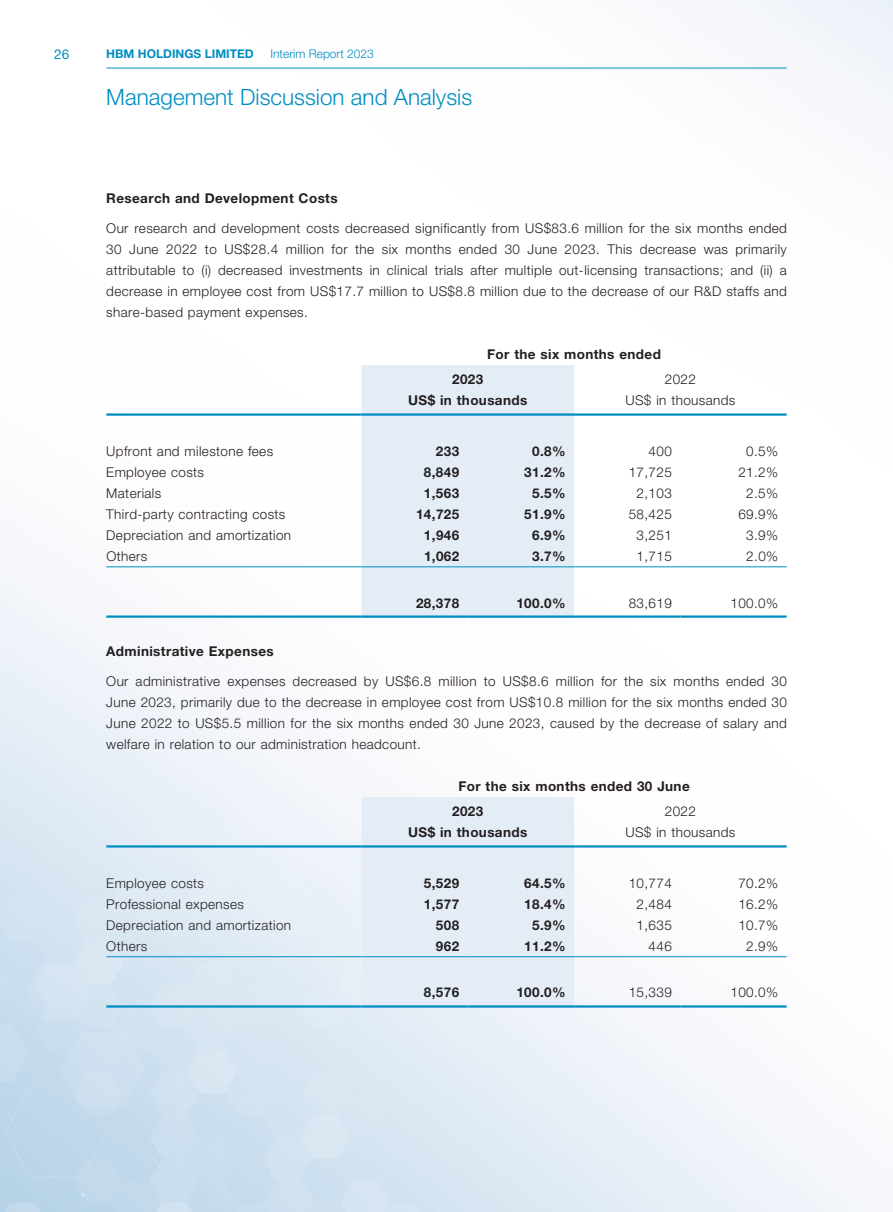
<style>
.page{position:relative;width:893px;height:1212px;background:#fff}
.page>*{position:absolute;margin:0;border:0;box-sizing:border-box;transform-origin:0 0}
.t1{font:300 22.5px "Helvetica Neue LT Std";color:#008ec1}
.t2{font:300 13.5px/21px "Helvetica Neue LT Std";letter-spacing:.03em;color:#231f20;text-align:justify}
.t3{font:700 13.5px/25.5px "Helvetica Neue LT Std";letter-spacing:.03em;color:#231f20}
.t4{font:13.5px "Helvetica Neue LT Std";color:#008ec1}
.t5{font:700 12px "Helvetica Neue LT Std";color:#008ec1}
.t6{font:300 12px "Helvetica Neue LT Std";color:#008ec1}
</style>
<div class="page">
<img style="left:0;top:0;width:893px;height:1212px">
<hr style="left:106px;top:68px;width:681px;height:1px;background:#008ec1">
<div style="left:361px;top:365px;width:213px;height:250px;background:#e4edf6"></div>
<hr style="left:106px;top:413px;width:255px;height:3px;background:#008ec1">
<hr style="left:361px;top:413px;width:213px;height:3px;background:#008ec1">
<hr style="left:574px;top:413px;width:213px;height:3px;background:#008ec1">
<hr style="left:106px;top:566px;width:255px;height:1px;background:#008ec1">
<hr style="left:361px;top:566px;width:107px;height:1px;background:#008ec1">
<hr style="left:468px;top:566px;width:106px;height:1px;background:#008ec1">
<hr style="left:574px;top:566px;width:106px;height:1px;background:#008ec1">
<hr style="left:680px;top:566px;width:107px;height:1px;background:#008ec1">
<hr style="left:106px;top:615px;width:255px;height:3px;background:#008ec1">
<hr style="left:361px;top:615px;width:107px;height:3px;background:#008ec1">
<hr style="left:468px;top:615px;width:106px;height:3px;background:#008ec1">
<hr style="left:574px;top:615px;width:106px;height:3px;background:#008ec1">
<hr style="left:680px;top:615px;width:107px;height:3px;background:#008ec1">
<div style="left:361px;top:797px;width:213px;height:208px;background:#e4edf6"></div>
<hr style="left:106px;top:845px;width:255px;height:2px;background:#008ec1">
<hr style="left:361px;top:845px;width:213px;height:2px;background:#008ec1">
<hr style="left:574px;top:845px;width:213px;height:2px;background:#008ec1">
<hr style="left:106px;top:956px;width:255px;height:1px;background:#008ec1">
<hr style="left:361px;top:956px;width:107px;height:1px;background:#008ec1">
<hr style="left:468px;top:956px;width:106px;height:1px;background:#008ec1">
<hr style="left:574px;top:956px;width:106px;height:1px;background:#008ec1">
<hr style="left:680px;top:956px;width:107px;height:1px;background:#008ec1">
<hr style="left:106px;top:1005px;width:255px;height:2px;background:#008ec1">
<hr style="left:361px;top:1005px;width:107px;height:2px;background:#008ec1">
<hr style="left:468px;top:1005px;width:106px;height:2px;background:#008ec1">
<hr style="left:574px;top:1005px;width:106px;height:2px;background:#008ec1">
<hr style="left:680px;top:1005px;width:107px;height:2px;background:#008ec1">
<p class="t4" style="left:54px;top:46px;width:17px">26</p>
<p class="t5" style="left:106px;top:47px;width:149px">HBM HOLDINGS LIMITED</p>
<p class="t6" style="left:271px;top:47px;width:105px">Interim Report 2023</p>
<h1 class="t1" style="left:106px;top:83px;width:367px">Management Discussion and Analysis</h1>
<p class="t3" style="left:106px;top:186px;width:233px">Research and Development Costs</p>
<p class="t2" style="left:106px;top:217px;width:682px">Our research and development costs decreased significantly from US$83.6 million for the six months ended 30 June 2022 to US$28.4 million for the six months ended 30 June 2023. This decrease was primarily attributable to (i) decreased investments in clinical trials after multiple out-licensing transactions; and (ii) a decrease in employee cost from US$17.7 million to US$8.8 million due to the decrease of our R&amp;D staffs and share-based payment expenses.</p>
<p class="t3" style="left:487px;top:341px;width:175px">For the six months ended</p>
<p class="t3" style="left:452px;top:367px;width:33px">2023</p>
<p class="t2" style="left:665px;top:369px;width:33px">2022</p>
<p class="t3" style="left:408px;top:388px;width:121px">US$ in thousands</p>
<p class="t2" style="left:625px;top:390px;width:111px">US$ in thousands</p>
<p class="t2" style="left:106px;top:440px;width:168px">Upfront and milestone fees</p>
<p class="t3" style="left:436px;top:438px;width:25px">233</p>
<p class="t3" style="left:532px;top:438px;width:35px">0.8%</p>
<p class="t2" style="left:649px;top:440px;width:25px">400</p>
<p class="t2" style="left:746px;top:440px;width:33px">0.5%</p>
<p class="t2" style="left:106px;top:461px;width:99px">Employee costs</p>
<p class="t3" style="left:424px;top:459px;width:37px">8,849</p>
<p class="t3" style="left:524px;top:459px;width:43px">31.2%</p>
<p class="t2" style="left:629px;top:461px;width:45px">17,725</p>
<p class="t2" style="left:738px;top:461px;width:41px">21.2%</p>
<p class="t2" style="left:106px;top:482px;width:57px">Materials</p>
<p class="t3" style="left:424px;top:480px;width:37px">1,563</p>
<p class="t3" style="left:532px;top:480px;width:35px">5.5%</p>
<p class="t2" style="left:637px;top:482px;width:37px">2,103</p>
<p class="t2" style="left:746px;top:482px;width:33px">2.5%</p>
<p class="t2" style="left:106px;top:503px;width:181px">Third-party contracting costs</p>
<p class="t3" style="left:416px;top:501px;width:45px">14,725</p>
<p class="t3" style="left:524px;top:501px;width:43px">51.9%</p>
<p class="t2" style="left:629px;top:503px;width:45px">58,425</p>
<p class="t2" style="left:738px;top:503px;width:41px">69.9%</p>
<p class="t2" style="left:106px;top:524px;width:186px">Depreciation and amortization</p>
<p class="t3" style="left:424px;top:522px;width:37px">1,946</p>
<p class="t3" style="left:532px;top:522px;width:35px">6.9%</p>
<p class="t2" style="left:637px;top:524px;width:37px">3,251</p>
<p class="t2" style="left:746px;top:524px;width:33px">3.9%</p>
<p class="t2" style="left:106px;top:545px;width:42px">Others</p>
<p class="t3" style="left:424px;top:543px;width:37px">1,062</p>
<p class="t3" style="left:532px;top:543px;width:35px">3.7%</p>
<p class="t2" style="left:637px;top:545px;width:37px">1,715</p>
<p class="t2" style="left:746px;top:545px;width:33px">2.0%</p>
<p class="t3" style="left:416px;top:590px;width:45px">28,378</p>
<p class="t3" style="left:516px;top:590px;width:51px">100.0%</p>
<p class="t2" style="left:629px;top:592px;width:45px">83,619</p>
<p class="t2" style="left:730px;top:592px;width:49px">100.0%</p>
<p class="t3" style="left:106px;top:638px;width:169px">Administrative Expenses</p>
<p class="t2" style="left:106px;top:670px;width:682px">Our administrative expenses decreased by US$6.8 million to US$8.6 million for the six months ended 30<br>June 2023, primarily due to the decrease in employee cost from US$10.8 million for the six months ended 30<br>June 2022 to US$5.5 million for the six months ended 30 June 2023, caused by the decrease of salary and welfare in relation to our administration headcount.</p>
<p class="t3" style="left:452px;top:773px;width:239px;text-indent:6px">For the six months ended 30 June<br>2023</p>
<p class="t2" style="left:665px;top:801px;width:33px">2022</p>
<p class="t3" style="left:408px;top:819px;width:121px">US$ in thousands</p>
<p class="t2" style="left:625px;top:822px;width:111px">US$ in thousands</p>
<p class="t2" style="left:106px;top:872px;width:99px">Employee costs</p>
<p class="t3" style="left:424px;top:870px;width:37px">5,529</p>
<p class="t3" style="left:524px;top:870px;width:43px">64.5%</p>
<p class="t2" style="left:629px;top:872px;width:45px">10,774</p>
<p class="t2" style="left:738px;top:872px;width:41px">70.2%</p>
<p class="t2" style="left:106px;top:893px;width:139px">Professional expenses</p>
<p class="t3" style="left:424px;top:891px;width:37px">1,577</p>
<p class="t3" style="left:524px;top:891px;width:43px">18.4%</p>
<p class="t2" style="left:637px;top:893px;width:37px">2,484</p>
<p class="t2" style="left:738px;top:893px;width:41px">16.2%</p>
<p class="t2" style="left:106px;top:914px;width:186px">Depreciation and amortization</p>
<p class="t3" style="left:436px;top:912px;width:25px">508</p>
<p class="t3" style="left:532px;top:912px;width:35px">5.9%</p>
<p class="t2" style="left:637px;top:914px;width:37px">1,635</p>
<p class="t2" style="left:738px;top:914px;width:41px">10.7%</p>
<p class="t2" style="left:106px;top:935px;width:42px">Others</p>
<p class="t3" style="left:436px;top:933px;width:25px">962</p>
<p class="t3" style="left:524px;top:933px;width:43px">11.2%</p>
<p class="t2" style="left:649px;top:935px;width:25px">446</p>
<p class="t2" style="left:746px;top:935px;width:33px">2.9%</p>
<p class="t3" style="left:424px;top:979px;width:37px">8,576</p>
<p class="t3" style="left:516px;top:979px;width:51px">100.0%</p>
<p class="t2" style="left:629px;top:982px;width:45px">15,339</p>
<p class="t2" style="left:730px;top:982px;width:49px">100.0%</p>
</div>
